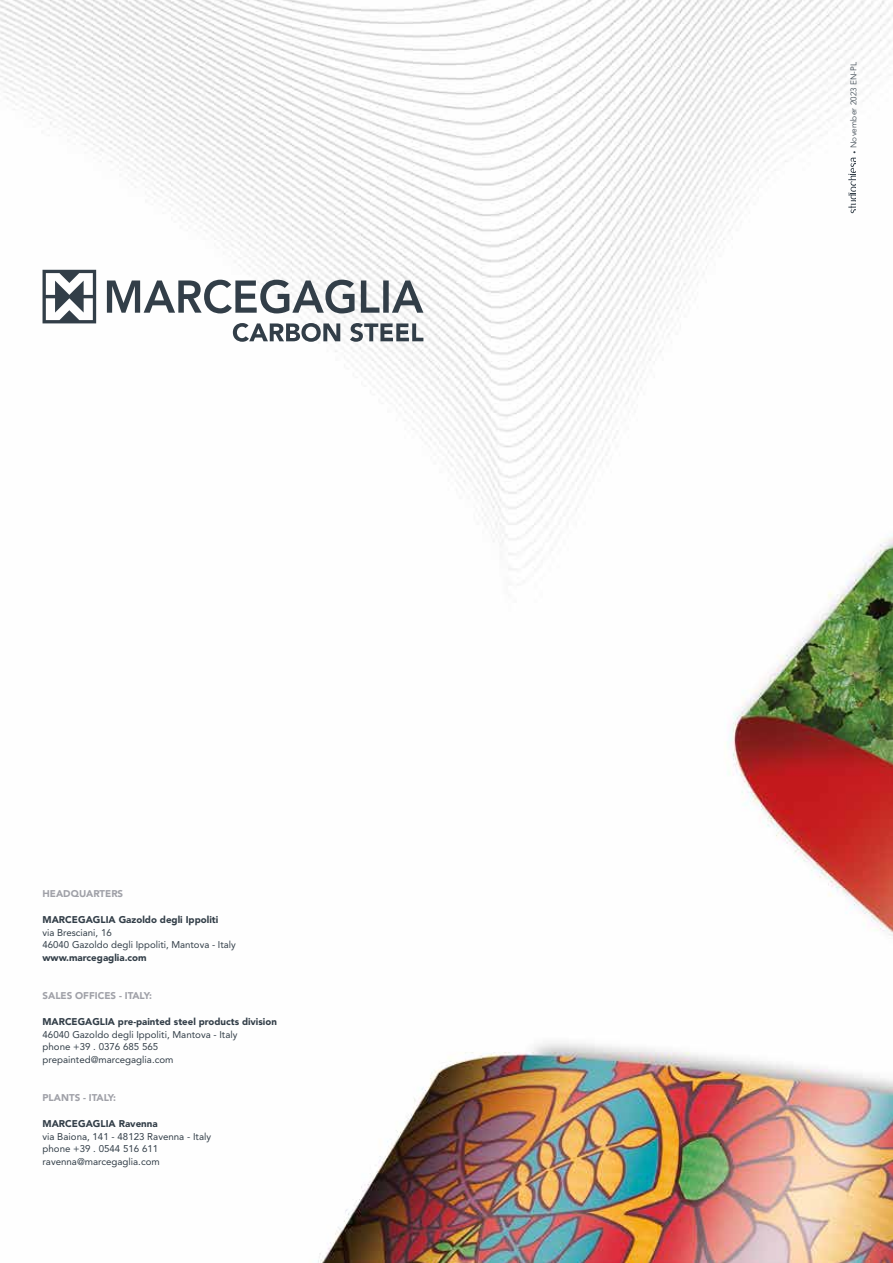
<style>
.page{position:relative;width:893px;height:1263px;background:#fff}
.page>*{position:absolute;margin:0;border:0;box-sizing:border-box;transform-origin:0 0}
.t1{font:9.75px/12.8px "Avenir LT Std";color:#323e48}
.t2{font:900 9.75px "Avenir LT Std";color:#323e48}
.t3{font:900 9.75px "Avenir LT Std";color:#a0a1a8}
.t4{font:300 8.25px "Avenir LT Std";letter-spacing:.02em;color:#323e48}
</style>
<div class="page">
<img style="left:0;top:0;width:893px;height:1263px">
<svg style="left:848px;top:151px;width:8px;height:62px"></svg>
<svg style="left:43px;top:270px;width:53px;height:53px"></svg>
<svg style="left:107px;top:280px;width:316px;height:33px"></svg>
<svg style="left:233px;top:323px;width:190px;height:19px"></svg>
<p class="t3" style="left:43px;top:888px;width:82px">HEADQUARTERS</p>
<p class="t2" style="left:43px;top:913px;width:177px">MARCEGAGLIA Gazoldo degli Ippoliti</p>
<p class="t1" style="left:43px;top:926px;width:195px">via Bresciani, 16<br>46040 Gazoldo degli Ippoliti, Mantova - Italy</p>
<p class="t2" style="left:43px;top:952px;width:106px">www.marcegaglia.com</p>
<p class="t3" style="left:43px;top:990px;width:111px">SALES OFFICES - ITALY:</p>
<p class="t2" style="left:43px;top:1015px;width:236px">MARCEGAGLIA pre-painted steel products division</p>
<p class="t1" style="left:43px;top:1028px;width:196px">46040 Gazoldo degli Ippoliti, Mantova - Italy phone +39 . 0376 685 565 prepainted@marcegaglia.com</p>
<p class="t3" style="left:43px;top:1092px;width:75px">PLANTS - ITALY:</p>
<p class="t2" style="left:43px;top:1117px;width:117px">MARCEGAGLIA Ravenna</p>
<p class="t1" style="left:43px;top:1130px;width:170px">via Baiona, 141 - 48123 Ravenna - Italy phone +39 . 0544 516 611 ravenna@marcegaglia.com</p>
<p class="t4" style="left:849px;top:148px;width:88px;rotate:-90deg">November 2023 EN-PL</p>
</div>
